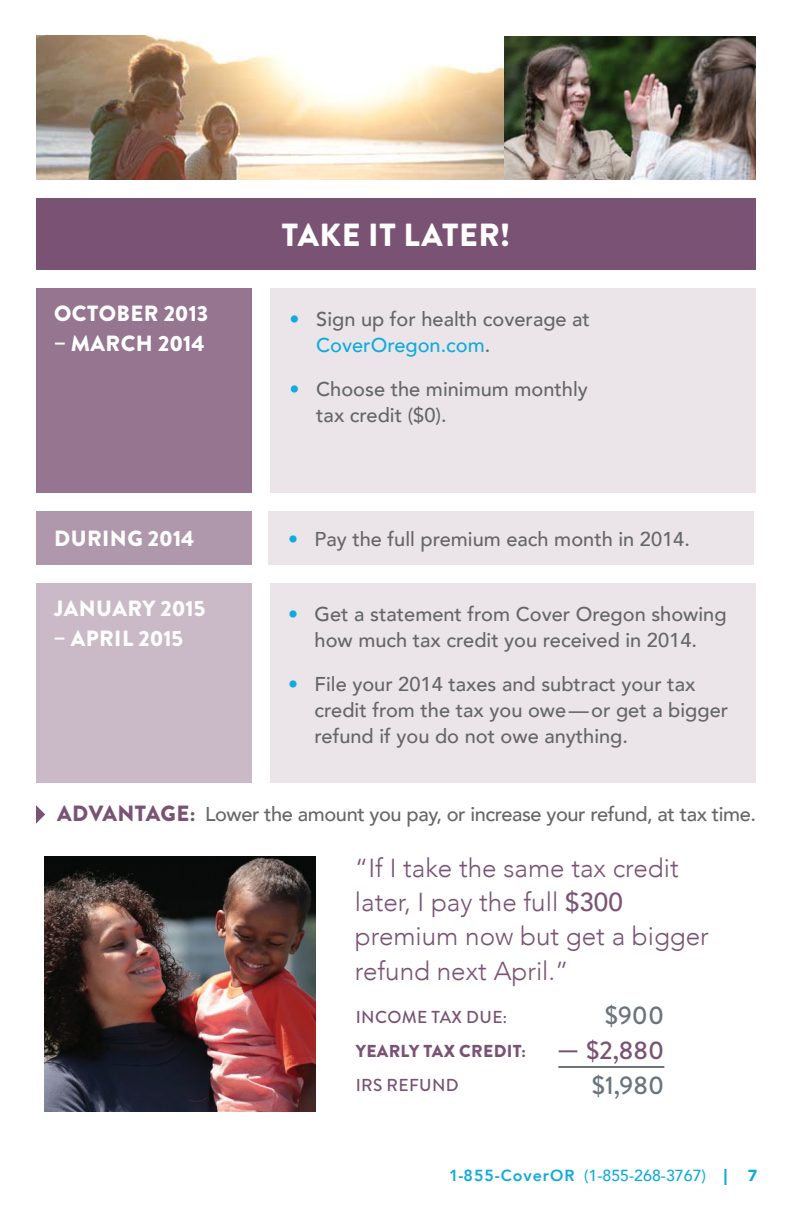
<style>
.page{position:relative;width:792px;height:1224px;background:#fff}
.page>*{position:absolute;margin:0;border:0;box-sizing:border-box;transform-origin:0 0}
.body_copy{font:900 32px "Brandon Grotesque";letter-spacing:.02em;color:#fff}
.t1{font:300 26px/34px "Avenir";color:#7a5374}
.body_copy-2{font:500 25.4px "Brandon Grotesque";color:#6a747b}
.body_copy-3{font:500 25.4px "Brandon Grotesque";color:#7a5374}
.body_copy-4{font:900 22px "Brandon Grotesque";letter-spacing:.02em;color:#fff}
.body_copy-5{font:500 20px/26px "Avenir";color:#656666}
.body_copy-6{font:500 20px "Avenir";letter-spacing:-.02em;color:#656666}
.body_copy-7{font:500 17.4px/34px "Brandon Grotesque";letter-spacing:.02em;color:#7a5374}
.t2{font:500 16px "Avenir";color:#0fabdd}
.t3{font:900 16px "Avenir";color:#0fabdd}
.s1{color:#0fabdd}
.s2{font-family:"Brandon Grotesque";font-weight:900;font-size:22px;color:#7a5374}
.s3{font-weight:500}
.s4{font-weight:900}
.s5{font-weight:800}
</style>
<div class="page">
<div style="left:36px;top:198px;width:720px;height:72px;background:#7a5374"></div>
<div style="left:36px;top:288px;width:216px;height:205px;background:#957590"></div>
<div style="left:36px;top:511px;width:216px;height:54px;background:#af98ac"></div>
<div style="left:36px;top:583px;width:216px;height:200px;background:#cabac7"></div>
<div style="left:270px;top:288px;width:486px;height:205px;background:#ebe5ea"></div>
<div style="left:268px;top:511px;width:486px;height:54px;background:#ebe5ea"></div>
<div style="left:270px;top:583px;width:486px;height:200px;background:#ebe5ea"></div>
<img style="left:44px;top:857px;width:272px;height:254px">
<img style="left:36px;top:36px;width:468px;height:144px">
<svg style="left:36px;top:805px;width:9px;height:19px"></svg>
<svg style="left:559px;top:1050px;width:18px;height:2px"></svg>
<hr style="left:558px;top:1066px;width:106px;height:2px;background:#6a747b">
<img style="left:504px;top:36px;width:252px;height:144px">
<p class="body_copy-4" style="left:54px;top:298px;width:156px">OCTOBER 2013</p>
<p class="body_copy-4" style="left:54px;top:328px;width:152px">– MARCH 2014</p>
<p class="body_copy-4" style="left:54px;top:522px;width:142px">DURING 2014</p>
<p class="body_copy-4" style="left:54px;top:593px;width:153px">JANUARY 2015</p>
<p class="body_copy-4" style="left:54px;top:623px;width:131px">– APRIL 2015</p>
<p class="body_copy" style="left:282px;top:213px;width:230px">TAKE IT LATER!</p>
<p class="body_copy-5" style="left:316px;top:305px;width:275px;text-indent:-27px"><span class="s1">•</span> Sign up for health coverage at<br><span class="s1">CoverOregon.com</span>.</p>
<p class="body_copy-5" style="left:316px;top:375px;width:273px;text-indent:-27px"><span class="s1">•</span> Choose the minimum monthly tax credit ($0).</p>
<p class="body_copy-5" style="left:288px;top:525px;width:403px"><span class="s1">•</span> Pay the full premium each month in 2014.</p>
<p class="body_copy-5" style="left:288px;top:600px;width:440px;text-align:center"><span class="s1">•</span> Get a statement from Cover Oregon showing how much tax credit you received in 2014.</p>
<p class="body_copy-5" style="left:315px;top:670px;width:415px;text-indent:-27px"><span class="s1">•</span> File your 2014 taxes and subtract your tax credit from the tax you owe—or get a bigger refund if you do not owe anything.</p>
<p class="body_copy-6" style="left:57px;top:797px;width:700px"><span class="s2">ADVANTAGE:</span> Lower the amount you pay, or increase your refund, at tax time.</p>
<p class="t1" style="left:355px;top:852px;width:356px">“If I take the same tax credit later, I pay the full <span class="s3">$300 </span>premium now but get a bigger refund next April.”</p>
<p class="body_copy-7" style="left:356px;top:1000px;width:172px">INCOME TAX DUE:<br><span class="s4">YEARLY TAX CREDIT:<br></span>IRS REFUND</p>
<p class="body_copy-2" style="left:605px;top:998px;width:61px">$900</p>
<p class="body_copy-3" style="left:586px;top:1032px;width:79px">$2,880</p>
<p class="body_copy-2" style="left:592px;top:1067px;width:74px">$1,980</p>
<p class="t2" style="left:449px;top:1162px;width:280px"><span class="s5">1-855-CoverOR</span> (1-855-268-3767) <span class="s4">|</span></p>
<p class="t3" style="left:748px;top:1162px;width:11px">7</p>
</div>
